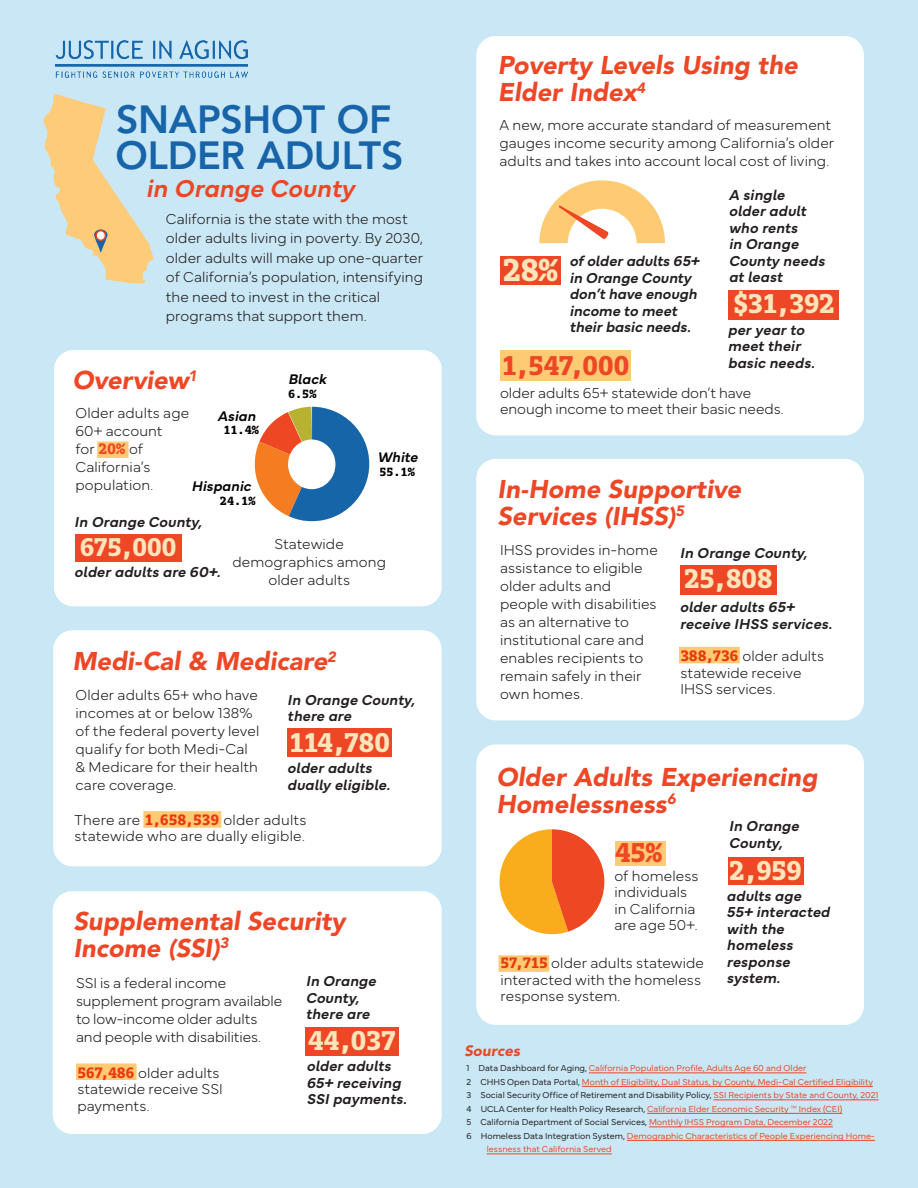
<style>
.page{position:relative;width:918px;height:1188px;background:#c9e7f4}
.page>*{position:absolute;margin:0;border:0;box-sizing:border-box;transform-origin:0 0}
.t1{font:800 39px/36.5px "Avenir LT Std";letter-spacing:-.005em;color:#1864a8}
.t2{font:800 31.5px "Dico Mono Slab";color:#fee4ba}
.t3{font:800 27px "Dico Mono Slab";letter-spacing:-.04em;color:#fee4ba}
.t4{font:800 27px "Dico Mono Slab";letter-spacing:-.03em;color:#ed4725}
.t5{font:italic 900 25.5px/27px "Avenir LT Std";color:#ed4725}
.t6{font:italic 600 25.5px "Mundial";letter-spacing:-.005em;color:#ed4725}
.t7{font:800 25.5px "Dico Mono Slab";letter-spacing:-.035em;color:#fee4ba}
.t8{font:100 15px/18px "Mundial";letter-spacing:.005em;color:#231f20}
.t9{font:italic 600 15px/16.5px "Mundial";letter-spacing:.005em;color:#231f20}
.t10{font:italic 900 15px "Avenir LT Std";letter-spacing:.005em;color:#ed4725}
.t11{font:italic 600 14.55px "Mundial";color:#040503}
.t12{font:800 11.85px "Dico Mono Slab";color:#040503}
.t13{font:300 9px "Mundial";color:#ed4725}
.t14{font:300 9px "Mundial";color:#231f20}
.s1{font-family:"Dico Mono Slab";font-weight:800;color:#ed4725}
.s2{color:#231f20}
.s3{color:#ed4725}
</style>
<div class="page">
<div style="left:54px;top:350px;width:388px;height:256px;background:#fff;border-radius:19px"></div>
<svg style="left:43px;top:94px;width:111px;height:190px"></svg>
<div style="left:96px;top:231px;width:9px;height:9px;background:#fff;border-radius:50%"></div>
<div style="left:95px;top:230px;width:11px;height:11px;border:2px solid #ed4725;border-radius:50%"></div>
<svg style="left:254px;top:407px;width:115px;height:114px"></svg>
<div style="left:288px;top:440px;width:47px;height:49px;background:#fff;border-radius:50%"></div>
<img style="left:55px;top:41px;width:192px;height:37px">
<div style="left:53px;top:630px;width:389px;height:236px;background:#fff;border-radius:19px"></div>
<div style="left:75px;top:534px;width:106px;height:28px;background:#ed4725"></div>
<div style="left:287px;top:729px;width:105px;height:28px;background:#ed4725"></div>
<div style="left:53px;top:891px;width:389px;height:243px;background:#fff;border-radius:19px"></div>
<div style="left:305px;top:1027px;width:94px;height:29px;background:#ed4725"></div>
<div style="left:476px;top:36px;width:388px;height:399px;background:#fff;border-radius:19px"></div>
<div style="left:500px;top:256px;width:60px;height:29px;background:#ed4725"></div>
<div style="left:476px;top:459px;width:388px;height:261px;background:#fff;border-radius:19px"></div>
<div style="left:476px;top:744px;width:388px;height:281px;background:#fff;border-radius:19px"></div>
<svg style="left:499px;top:829px;width:105px;height:106px"></svg>
<div style="left:615px;top:841px;width:50px;height:24px;background:#feca73"></div>
<div style="left:728px;top:857px;width:76px;height:28px;background:#ed4725"></div>
<div style="left:680px;top:565px;width:97px;height:30px;background:#ed4725"></div>
<div style="left:97px;top:442px;width:32px;height:16px;background:#feca73"></div>
<hr style="left:589px;top:1073px;width:217px;height:1px;background:#ed4725">
<hr style="left:582px;top:1086px;width:291px;height:1px;background:#ed4725">
<hr style="left:713px;top:1100px;width:166px;height:1px;background:#ed4725">
<hr style="left:647px;top:1113px;width:195px;height:1px;background:#ed4725">
<hr style="left:649px;top:1127px;width:184px;height:1px;background:#ed4725">
<hr style="left:627px;top:1140px;width:248px;height:1px;background:#ed4725">
<hr style="left:487px;top:1154px;width:125px;height:1px;background:#ed4725">
<div style="left:143px;top:811px;width:78px;height:17px;background:#feca73"></div>
<div style="left:76px;top:1064px;width:61px;height:16px;background:#feca73"></div>
<div style="left:679px;top:647px;width:61px;height:16px;background:#feca73"></div>
<div style="left:499px;top:955px;width:50px;height:17px;background:#feca73"></div>
<div style="left:729px;top:290px;width:110px;height:29px;background:#ed4725"></div>
<svg style="left:539px;top:180px;width:126px;height:63px"></svg>
<div style="left:500px;top:350px;width:131px;height:30px;background:#feca73"></div>
<h1 class="t1" style="left:116px;top:101px;width:290px">SNAPSHOT OF<br>OLDER ADULTS</h1>
<h3 class="t6" style="left:146px;top:168px;width:210px">in Orange County</h3>
<p class="t8" style="left:166px;top:207px;width:259px;line-height:19.5px">California is the state with the most older adults living in poverty. By 2030, older adults will make up one-quarter of California’s population, intensifying the need to invest in the critical programs that support them.</p>
<h3 class="t5" style="left:72px;top:367px;width:126px">Overview<sup>1</sup></h3>
<p class="t11" style="left:288px;top:368px;width:40px">Black</p>
<p class="t11" style="left:218px;top:405px;width:40px">Asian</p>
<p class="t12" style="left:288px;top:386px;width:30px">6.5%</p>
<p class="t8" style="left:75px;top:403px;width:115px">Older adults age<br>60+ account<br>for <span class="s1">20%</span> of<br>California’s population.</p>
<p class="t12" style="left:223px;top:422px;width:37px">11.4%</p>
<p class="t11" style="left:191px;top:475px;width:61px">Hispanic</p>
<p class="t9" style="left:74px;top:512px;width:129px">In Orange County,</p>
<p class="t12" style="left:220px;top:492px;width:37px">24.1%</p>
<p class="t11" style="left:377px;top:446px;width:42px">White</p>
<p class="t12" style="left:379px;top:463px;width:37px">55.1%</p>
<h3 class="t7" style="left:79px;top:530px;width:99px">675,000</h3>
<p class="t9" style="left:74px;top:562px;width:147px">older adults are 60+.</p>
<p class="t8" style="left:232px;top:534px;width:155px;text-align:center">Statewide demographics among older adults</p>
<h3 class="t5" style="left:72px;top:648px;width:265px">Medi-Cal &amp; Medicare<sup>2</sup></h3>
<p class="t8" style="left:76px;top:684px;width:185px">Older adults 65+ who have incomes at or below 138% of the federal poverty level qualify for both Medi-Cal &amp; Medicare for their health care coverage.</p>
<p class="t9" style="left:287px;top:690px;width:129px">In Orange County, there are</p>
<h3 class="t3" style="left:289px;top:724px;width:103px">114,780</h3>
<p class="t9" style="left:287px;top:758px;width:104px">older adults dually eligible.</p>
<p class="t8" style="left:75px;top:810px;width:234px;line-height:16.5px">There are <span class="s1">1,658,539</span> older adults statewide who are dually eligible.</p>
<h3 class="t5" style="left:73px;top:908px;width:274px">Supplemental Security<br>Income (SSI)<sup>3</sup></h3>
<p class="t8" style="left:76px;top:973px;width:208px">SSI is a federal income supplement program available to low-income older adults and people with disabilities.</p>
<p class="t9" style="left:306px;top:972px;width:72px">In Orange<br>County, there are</p>
<p class="t9" style="left:306px;top:1057px;width:102px">older adults<br>65+ receiving<br>SSI payments.</p>
<h3 class="t3" style="left:308px;top:1022px;width:90px">44,037</h3>
<p class="t8" style="left:77px;top:1063px;width:147px;line-height:16.5px"><span class="s1">567,486</span> older adults statewide receive SSI payments.</p>
<h3 class="t5" style="left:498px;top:52px;width:301px">Poverty Levels Using the<br>Elder Index<sup>4</sup></h3>
<p class="t8" style="left:500px;top:114px;width:336px">A new, more accurate standard of measurement gauges income security among California’s older adults and takes into account local cost of living.</p>
<h2 class="t2" style="left:503px;top:249px;width:57px">28%</h2>
<p class="t9" style="left:569px;top:252px;width:131px">of older adults 65+ in Orange County don’t have enough income to meet their basic needs.</p>
<h3 class="t4" style="left:501px;top:347px;width:130px">1,547,000</h3>
<p class="t9" style="left:729px;top:185px;width:97px">A single older adult who rents<br>in Orange<br>County needs at least</p>
<h3 class="t3" style="left:733px;top:285px;width:104px">$31,392</h3>
<p class="t9" style="left:728px;top:320px;width:88px">per year to meet their basic needs.</p>
<p class="t8" style="left:500px;top:383px;width:285px;line-height:16.5px">older adults 65+ statewide don’t have enough income to meet their basic needs.</p>
<h3 class="t5" style="left:498px;top:475px;width:245px">In-Home Supportive<br>Services (IHSS)<sup>5</sup></h3>
<p class="t8" style="left:500px;top:540px;width:159px">IHSS provides in-home assistance to eligible older adults and people with disabilities as an alternative to institutional care and enables recipients to remain safely in their own homes.</p>
<p class="t9" style="left:680px;top:543px;width:129px">In Orange County,</p>
<h3 class="t3" style="left:684px;top:560px;width:91px">25,808</h3>
<p class="t9" style="left:680px;top:597px;width:154px">older adults 65+ receive IHSS services.</p>
<p class="t8" style="left:680px;top:646px;width:145px;line-height:16.5px"><span class="s1">388,736</span> older adults statewide receive<br>IHSS services.</p>
<h3 class="t5" style="left:496px;top:764px;width:323px">Older Adults Experiencing<br>Homelessness<sup>6</sup></h3>
<p class="t9" style="left:729px;top:817px;width:72px">In Orange<br>County,</p>
<h3 class="t3" style="left:729px;top:852px;width:75px">2,959</h3>
<p class="t9" style="left:727px;top:886px;width:105px">adults age<br>55+ interacted with the homeless response system.</p>
<h3 class="t4" style="left:615px;top:835px;width:49px">45%</h3>
<p class="t8" style="left:615px;top:866px;width:86px;line-height:16.5px">of homeless individuals in California are age 50+.</p>
<p class="t8" style="left:501px;top:953px;width:205px;line-height:16.5px"><span class="s1">57,715</span> older adults statewide interacted with the homeless response system.</p>
<p class="t10" style="left:464px;top:1042px;width:57px">Sources</p>
<p class="t13" style="left:467px;top:1061px;width:342px"><span class="s2">1 Data Dashboard for Aging,</span> California Population Profile, Adults Age 60 and Older</p>
<p class="t13" style="left:467px;top:1074px;width:408px"><span class="s2">2 CHHS Open Data Portal,</span> Month of Eligibility, Dual Status, by County, Medi-Cal Certified Eligibility</p>
<p class="t14" style="left:467px;top:1088px;width:413px">3 Social Security Office of Retirement and Disability Policy, <span class="s3">SSI Recipients by State and County, 2021</span></p>
<p class="t13" style="left:467px;top:1101px;width:377px"><span class="s2">4 UCLA Center for Health Policy Research,</span> California Elder Economic Security ™ Index (CEI)</p>
<p class="t14" style="left:467px;top:1115px;width:368px">5 California Department of Social Services, <span class="s3">Monthly IHSS Program Data, December 2022</span></p>
<p class="t13" style="left:467px;top:1128px;width:410px"><span class="s2">6 Homeless Data Integration System,</span> Demographic Characteristics of People Experiencing Home-</p>
<p class="t13" style="left:487px;top:1142px;width:127px">lessness that California Served</p>
</div>
